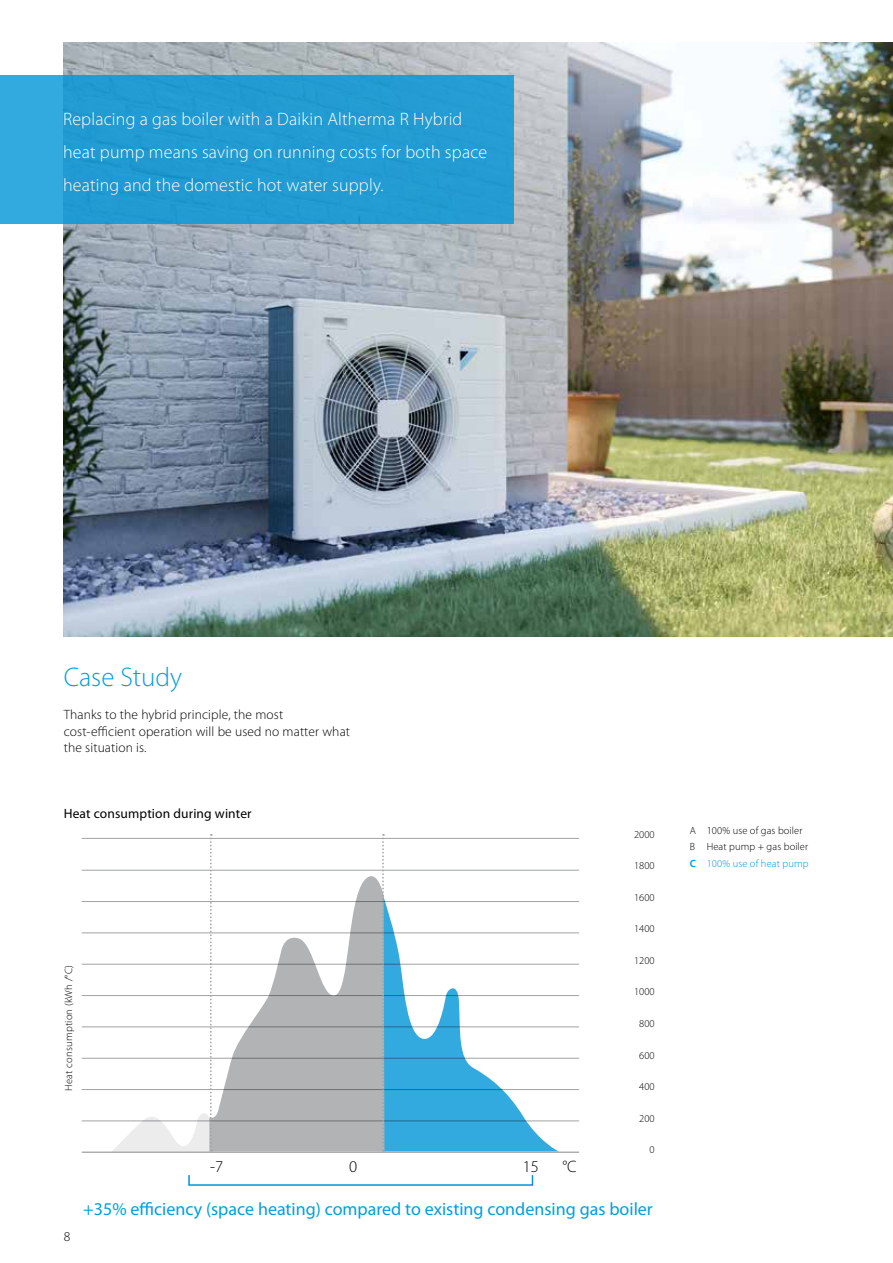
<style>
.page{position:relative;width:893px;height:1263px;background:#fff}
.page>*{position:absolute;margin:0;border:0;box-sizing:border-box;transform-origin:0 0}
.t1{font:300 27px "Myriad Pro";color:#009fde}
.t2{font:300 18px/33px "Myriad Pro";letter-spacing:.01em;color:#fff}
.t3{font:18px "Myriad Pro";color:#009fde}
.t4{font:300 16.5px "Myriad Pro";color:#000}
.t5{font:300 13.5px/16.5px "Myriad Pro";letter-spacing:.01em;color:#000}
.t6{font:13.5px "Myriad Pro";letter-spacing:.01em;color:#000}
.t7{font:300 10.5px/16.5px "Myriad Pro";letter-spacing:.01em;color:#000}
.s1{font-weight:600;color:#0095d8}
.s2{color:#0095d8}
</style>
<div class="page">
<img style="left:64px;top:43px;width:829px;height:594px">
<div style="left:0;top:76px;width:513px;height:148px;background:linear-gradient(to right,#28a1d7,#2099d0)"></div>
<svg style="left:384px;top:898px;width:175px;height:253px"></svg>
<svg style="left:212px;top:876px;width:170px;height:275px;fill:#b1b3b4"></svg>
<hr style="left:82px;top:870px;width:497px;height:1px;background:#a1a2a4">
<hr style="left:82px;top:838px;width:497px;height:1px;background:#a1a2a4">
<hr style="left:82px;top:901px;width:497px;height:1px;background:#a1a2a4">
<hr style="left:82px;top:933px;width:497px;height:1px;background:#a1a2a4">
<hr style="left:82px;top:964px;width:497px;height:1px;background:#a1a2a4">
<hr style="left:82px;top:995px;width:497px;height:1px;background:#a1a2a4">
<hr style="left:82px;top:1027px;width:497px;height:1px;background:#a1a2a4">
<hr style="left:82px;top:1058px;width:497px;height:1px;background:#a1a2a4">
<hr style="left:82px;top:1089px;width:497px;height:1px;background:#a1a2a4">
<hr style="left:82px;top:1121px;width:497px;height:1px;background:#a1a2a4">
<svg style="left:382px;top:834px;width:2px;height:317px"></svg>
<svg style="left:111px;top:834px;width:101px;height:317px"></svg>
<div style="left:188px;top:1174px;width:345px;height:12px;border:2px solid #0095d8"></div>
<hr style="left:82px;top:1151px;width:497px;height:2px;background:#a1a2a4">
<p class="t2" style="left:63px;top:102px;width:426px">Replacing a gas boiler with a Daikin Altherma R Hybrid heat pump means saving on running costs for both space heating and the domestic hot water supply.</p>
<h1 class="t1" style="left:64px;top:661px;width:120px">Case Study</h1>
<p class="t5" style="left:64px;top:706px;width:288px">Thanks to the hybrid principle, the most cost-efficient operation will be used no matter what the situation is.</p>
<p class="t6" style="left:64px;top:805px;width:189px">Heat consumption during winter</p>
<p class="t7" style="left:60px;top:1090px;width:127px;rotate:-90deg">Heat consumption (kWh /°C)</p>
<p class="t4" style="left:210px;top:1156px;width:15px">-7</p>
<p class="t4" style="left:349px;top:1156px;width:10px">0</p>
<p class="t4" style="left:523px;top:1156px;width:18px">15</p>
<p class="t4" style="left:562px;top:1156px;width:16px">°C</p>
<p class="t7" style="left:634px;top:826px;width:22px">2000</p>
<p class="t7" style="left:634px;top:857px;width:22px">1800</p>
<p class="t7" style="left:634px;top:889px;width:22px">1600</p>
<p class="t7" style="left:634px;top:920px;width:22px">1400</p>
<p class="t7" style="left:634px;top:952px;width:22px">1200</p>
<p class="t7" style="left:634px;top:983px;width:22px">1000</p>
<p class="t7" style="left:639px;top:1015px;width:17px">800</p>
<p class="t7" style="left:639px;top:1047px;width:17px">600</p>
<p class="t7" style="left:639px;top:1078px;width:17px">400</p>
<p class="t7" style="left:639px;top:1110px;width:17px">200</p>
<p class="t7" style="left:649px;top:1141px;width:7px">0</p>
<p class="t5" style="left:64px;top:1228px;width:8px">8</p>
<p class="t3" style="left:83px;top:1198px;width:571px">+35% efficiency (space heating) compared to existing condensing gas boiler</p>
<p class="t7" style="left:690px;top:822px;width:120px">A 100% use of gas boiler<br>B Heat pump + gas boiler<br><span class="s1">C</span> <span class="s2">100% use of heat pump</span></p>
</div>
